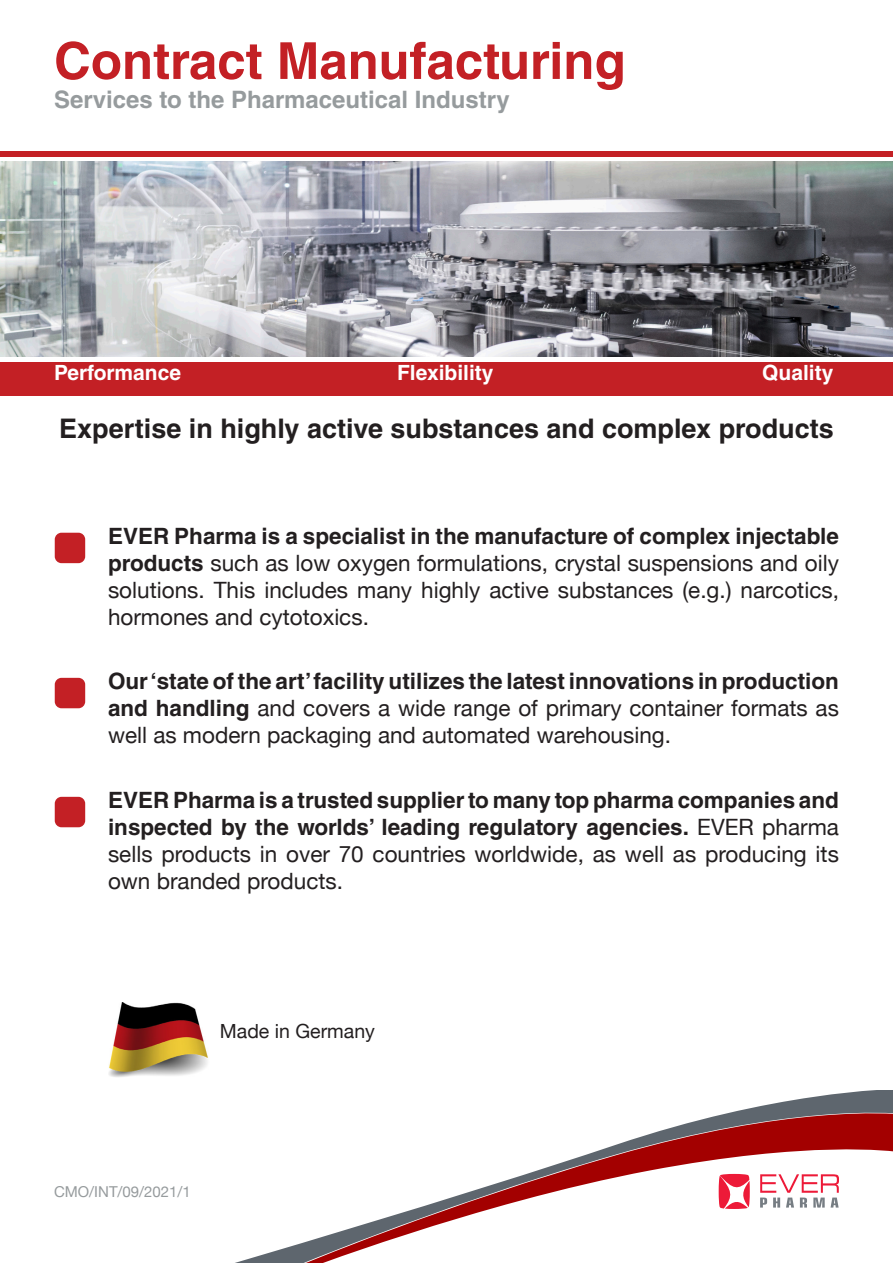
<style>
.page{position:relative;width:893px;height:1263px;background:#fff}
.page>*{position:absolute;margin:0;border:0;box-sizing:border-box;transform-origin:0 0}
.t1{font:700 51px "Helvetica LT Std";color:#c32025}
.t2{font:700 27px "Helvetica LT Std";color:#231f20}
.t3{font:700 24px "Helvetica LT Std";color:#969b9d}
.t4{font:22.5px/27px "Helvetica Neue";color:#231f20;text-align:justify}
.t5{font:700 22.5px/27px "Helvetica LT Std";color:#231f20;text-align:justify}
.t6{font:700 21px "Helvetica LT Std";color:#fff}
.t7{font:19.5px "Helvetica Neue";color:#231f20}
.t8{font:15px "Helvetica Neue";color:#969b9d}
.s1{font-family:"Helvetica LT Std";font-weight:700}
.s2{font-family:"Helvetica Neue";font-weight:400}
</style>
<div class="page">
<svg style="left:235px;top:1090px;width:658px;height:173px"></svg>
<svg style="left:280px;top:1106px;width:613px;height:157px"></svg>
<img style="left:0;top:162px;width:893px;height:194px">
<div style="left:0;top:151px;width:893px;height:6px;background:#c32025"></div>
<div style="left:0;top:362px;width:893px;height:34px;background:#c32025"></div>
<svg style="left:719px;top:1174px;width:31px;height:35px"></svg>
<svg style="left:760px;top:1174px;width:79px;height:33px"></svg>
<div style="left:55px;top:533px;width:30px;height:30px;background:#c32025;border-radius:7px"></div>
<div style="left:55px;top:678px;width:30px;height:30px;background:#c32025;border-radius:7px"></div>
<div style="left:55px;top:797px;width:30px;height:30px;background:#c32025;border-radius:7px"></div>
<img style="left:109px;top:1002px;width:99px;height:75px">
<p class="t1" style="left:54px;top:30px;width:573px">Contract Manufacturing</p>
<p class="t3" style="left:54px;top:85px;width:457px">Services to the Pharmaceutical Industry</p>
<p class="t6" style="left:54px;top:360px;width:129px">Performance</p>
<p class="t6" style="left:397px;top:360px;width:98px">Flexibility</p>
<p class="t6" style="left:762px;top:360px;width:73px">Quality</p>
<p class="t2" style="left:59px;top:412px;width:776px">Expertise in highly active substances and complex products</p>
<p class="t4" style="left:108px;top:522px;width:732px"><span class="s1">EVER Pharma is a specialist in the manufacture of complex injectable products</span> such as low oxygen formulations, crystal suspensions and oily solutions. This includes many highly active substances (e.g.) narcotics, hormones and cytotoxics.</p>
<p class="t4" style="left:108px;top:667px;width:732px"><span class="s1">Our ‘state of the art’ facility utilizes the latest innovations in production and handling</span> and covers a wide range of primary container formats as well as modern packaging and automated warehousing.</p>
<p class="t5" style="left:108px;top:786px;width:732px">EVER Pharma is a trusted supplier to many top pharma companies and inspected by the worlds’ leading regulatory agencies. <span class="s2">EVER pharma sells products in over 70 countries worldwide, as well as producing its own branded products.</span></p>
<p class="t7" style="left:220px;top:1019px;width:156px">Made in Germany</p>
<p class="t8" style="left:54px;top:1182px;width:138px">CMO/INT/09/2021/1</p>
</div>
